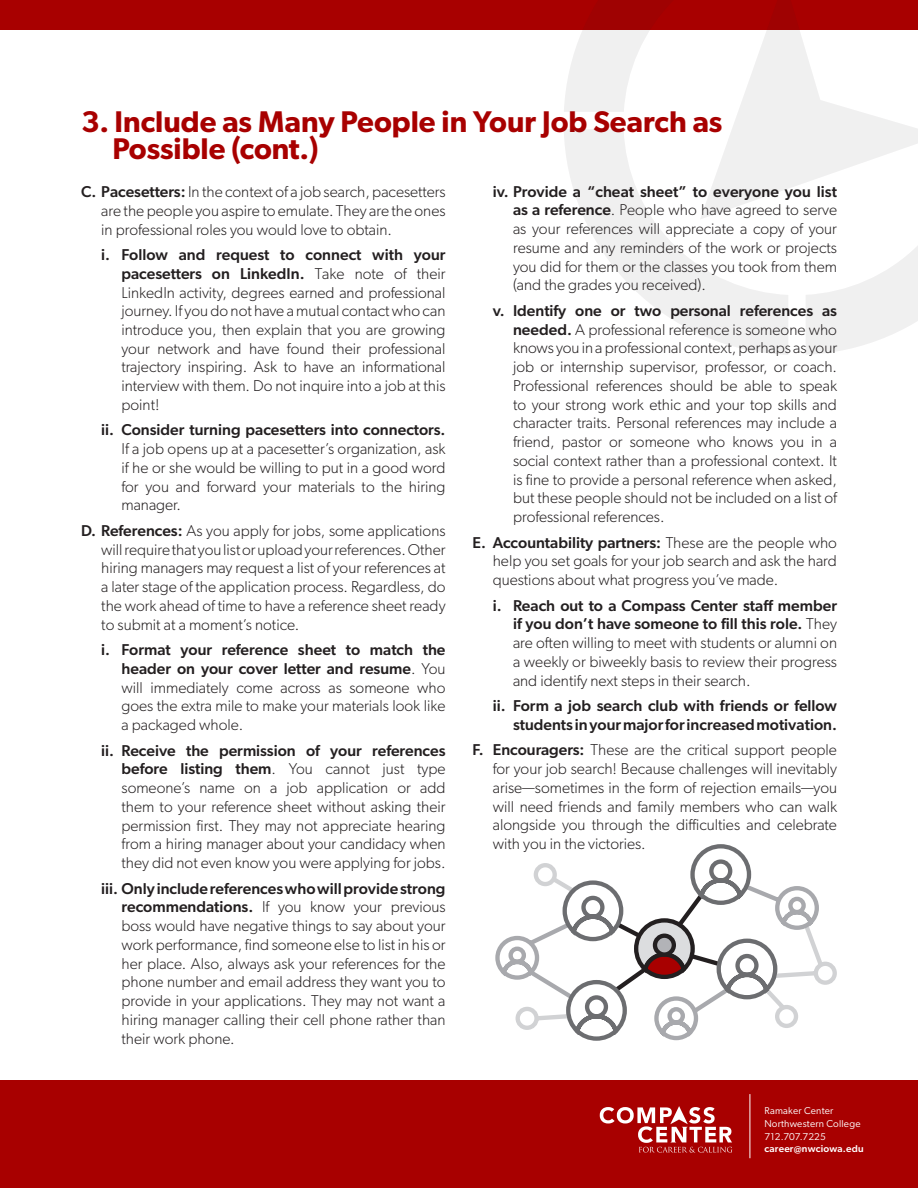
<style>
.page{position:relative;width:918px;height:1188px;background:#fff}
.page>*{position:absolute;margin:0;border:0;box-sizing:border-box;transform-origin:0 0}
.t1{font:600 30px/27px "Gibson";color:#a80000}
.t2{font:300 15.75px/18.8px "Gibson";color:#231f20;text-align:justify}
.t3{font:500 15.75px/18.8px "Gibson";color:#231f20;text-align:right}
.t4{font:10.05px/12.9px "Gibson";letter-spacing:.02em;color:#fff}
.t5{font:500 10.05px "Gibson";letter-spacing:.02em;color:#fff}
.s1{font-weight:500}
</style>
<div class="page">
<div style="left:0;top:0;width:918px;height:29px;background:#a80000"></div>
<div style="left:0;top:1080px;width:918px;height:108px;background:#a80000"></div>
<svg style="left:564px;top:29px;width:136px;height:83px"></svg>
<svg style="left:806px;top:246px;width:112px;height:109px"></svg>
<svg style="left:564px;top:129px;width:224px;height:226px"></svg>
<svg style="left:700px;top:29px;width:218px;height:191px"></svg>
<svg style="left:600px;top:1106px;width:132px;height:47px"></svg>
<hr style="left:750px;top:1094px;width:1px;height:64px;background:#fff">
<svg style="left:495px;top:936px;width:18px;height:44px"></svg>
<svg style="left:513px;top:935px;width:19px;height:95px"></svg>
<svg style="left:532px;top:863px;width:28px;height:166px"></svg>
<svg style="left:560px;top:844px;width:277px;height:197px"></svg>
<h1 class="t1" style="left:112px;top:107px;width:612px;text-indent:-31px">3. Include as Many People in Your Job Search as<br>Possible (cont.)</h1>
<p class="t2" style="left:101px;top:182px;width:346px;text-indent:-20px"><span class="s1">C. Pacesetters:</span> In the context of a job search, pacesetters are the people you aspire to emulate. They are the ones in professional roles you would love to obtain.</p>
<p class="t2" style="left:122px;top:245px;width:326px;text-indent:-20px"><span class="s1">i. Follow and request to connect with your pacesetters on LinkedIn.</span> Take note of their LinkedIn activity, degrees earned and professional journey. If you do not have a mutual contact who can introduce you, then explain that you are growing your network and have found their professional trajectory inspiring. Ask to have an informational interview with them. Do not inquire into a job at this point!</p>
<p class="t3" style="left:101px;top:420px;width:346px">ii. Consider turning pacesetters into connectors.</p>
<p class="t2" style="left:122px;top:439px;width:326px">If a job opens up at a pacesetter’s organization, ask if he or she would be willing to put in a good word for you and forward your materials to the hiring manager.</p>
<p class="t2" style="left:101px;top:521px;width:346px;text-indent:-20px"><span class="s1">D. References:</span> As you apply for jobs, some applications will require that you list or upload your references. Other hiring managers may request a list of your references at a later stage of the application process. Regardless, do the work ahead of time to have a reference sheet ready to submit at a moment’s notice.</p>
<p class="t2" style="left:122px;top:640px;width:326px;text-indent:-20px"><span class="s1">i. Format your reference sheet to match the header on your cover letter and resume</span>. You will immediately come across as someone who goes the extra mile to make your materials look like a packaged whole.</p>
<p class="t2" style="left:122px;top:741px;width:326px;text-indent:-20px"><span class="s1">ii. Receive the permission of your references before listing them</span>. You cannot just type someone’s name on a job application or add them to your reference sheet without asking their permission first. They may not appreciate hearing from a hiring manager about your candidacy when they did not even know you were applying for jobs.</p>
<p class="t2" style="left:122px;top:879px;width:326px;text-indent:-20px"><span class="s1">iii. Only include references who will provide strong recommendations.</span> If you know your previous boss would have negative things to say about your work performance, find someone else to list in his or her place. Also, always ask your references for the phone number and email address they want you to provide in your applications. They may not want a hiring manager calling their cell phone rather than their work phone.</p>
<p class="t2" style="left:513px;top:182px;width:326px;text-indent:-20px"><span class="s1">iv. Provide a “cheat sheet” to everyone you list as a reference</span>. People who have agreed to serve as your references will appreciate a copy of your resume and any reminders of the work or projects you did for them or the classes you took from them (and the grades you received).</p>
<p class="t2" style="left:513px;top:301px;width:326px;text-indent:-20px"><span class="s1">v. Identify one or two personal references as needed.</span> A professional reference is someone who knows you in a professional context, perhaps as your job or internship supervisor, professor, or coach.<br>Professional references should be able to speak to your strong work ethic and your top skills and character traits. Personal references may include a friend, pastor or someone who knows you in a social context rather than a professional context. It is fine to provide a personal reference when asked, but these people should not be included on a list of professional references.</p>
<p class="t2" style="left:493px;top:533px;width:346px;text-indent:-20px"><span class="s1">E. Accountability partners:</span> These are the people who help you set goals for your job search and ask the hard questions about what progress you’ve made.</p>
<p class="t2" style="left:513px;top:596px;width:326px;text-indent:-20px"><span class="s1">i. Reach out to a Compass Center staff member if you don’t have someone to fill this role.</span> They are often willing to meet with students or alumni on a weekly or biweekly basis to review their progress and identify next steps in their search.</p>
<p class="t3" style="left:493px;top:696px;width:346px">ii. Form a job search club with friends or fellow students in your major for increased motivation.</p>
<p class="t2" style="left:493px;top:740px;width:346px;text-indent:-20px"><span class="s1">F. Encouragers:</span> These are the critical support people for your job search! Because challenges will inevitably arise—sometimes in the form of rejection emails—you will need friends and family members who can walk alongside you through the difficulties and celebrate with you in the victories.</p>
<p class="t4" style="left:764px;top:1104px;width:98px">Ramaker Center<br>Northwestern College<br>712.707.7225</p>
<p class="t5" style="left:764px;top:1143px;width:101px">career@nwciowa.edu</p>
</div>
